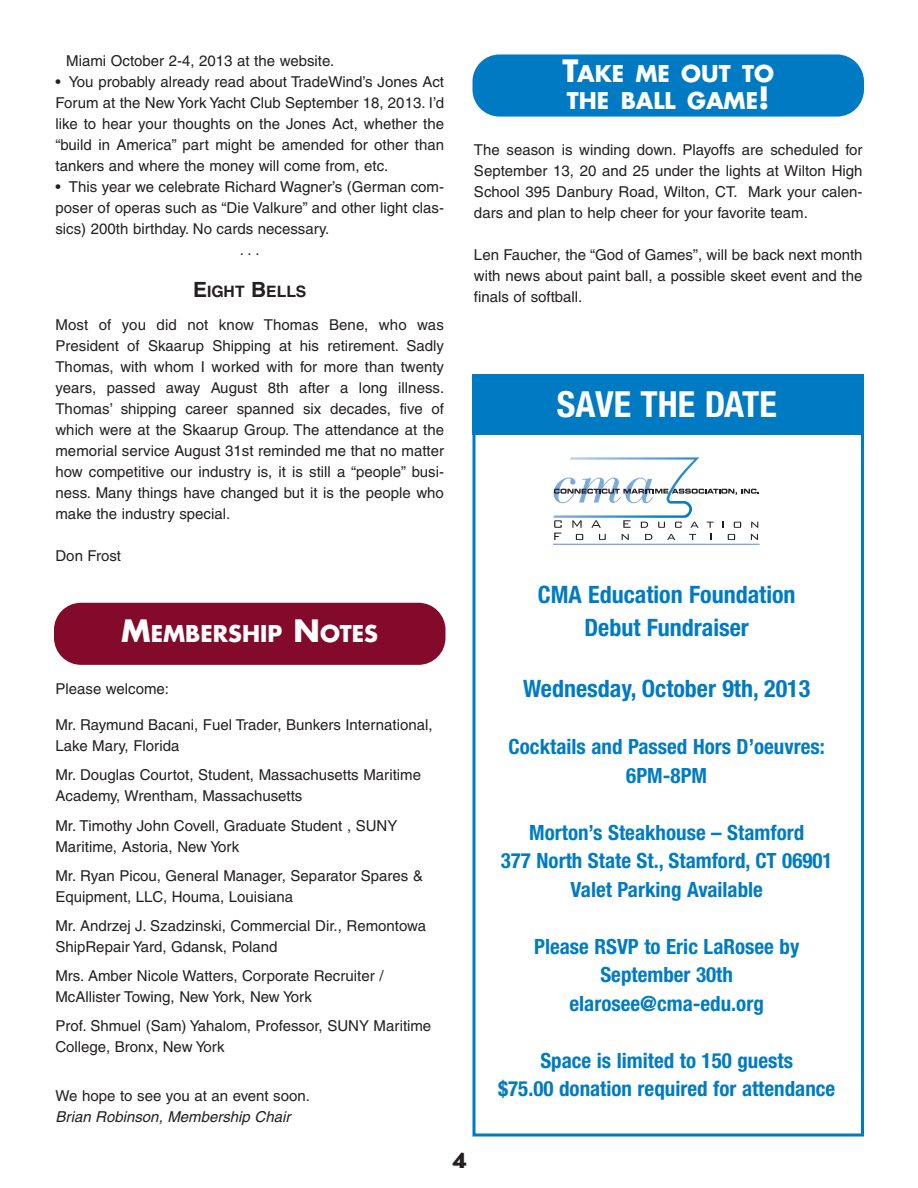
<style>
.page{position:relative;width:918px;height:1188px;background:#fff}
.page>*{position:absolute;margin:0;border:0;box-sizing:border-box;transform-origin:0 0}
.t1{font:700 condensed 36px "Helvetica Neue";color:#fff}
.t2{font:700 condensed 24px/33px "Helvetica Neue";color:#007bc3;text-align:center}
.t3{font:700 22.5px/27px "Futura";color:#fff}
.t4{font:700 condensed 21px/28.5px "Helvetica Neue";color:#007bc3;text-align:center}
.t5{font:900 21px "Lithos";color:#231f20}
.t6{font:700 15.75px "Helvetica";color:#231f20}
.t7{font:15px/21px "Helvetica";color:#231f20}
.t8{font:italic 15px "Helvetica";color:#231f20}
.s1{font-size:21px}
.s2{font-size:30px}
</style>
<div class="page">
<div style="left:54px;top:603px;width:391px;height:62px;background:#830a2b;border-radius:27px"></div>
<div style="left:472px;top:374px;width:392px;height:61px;background:#007bc3"></div>
<svg style="left:553px;top:457px;width:206px;height:83px"></svg>
<hr style="left:553px;top:544px;width:206px;height:1px;background:#7aabdb">
<div style="left:472px;top:377px;width:392px;height:760px;border:3px solid #007bc3"></div>
<div style="left:472px;top:54px;width:392px;height:63px;background:#007bc3;border-radius:27px"></div>
<p class="t7" style="left:66px;top:52px;width:270px">Miami October 2-4, 2013 at the website.</p>
<p class="t7" style="left:55px;top:73px;width:390px;text-align:justify">• You probably already read about TradeWind’s Jones Act Forum at the New York Yacht Club September 18, 2013. I’d like to hear your thoughts on the Jones Act, whether the “build in America” part might be amended for other than tankers and where the money will come from, etc.</p>
<p class="t7" style="left:55px;top:178px;width:390px">• This year we celebrate Richard Wagner’s (German com-</p>
<p class="t7" style="left:55px;top:199px;width:390px">poser of operas such as “Die Valkure” and other light clas-</p>
<p class="t7" style="left:55px;top:220px;width:275px">sics) 200th birthday. No cards necessary.</p>
<p class="t7" style="left:240px;top:241px;width:21px">. . .</p>
<p class="t6" style="left:193px;top:286px;width:115px"><span class="s1">E</span>IGHT <span class="s1">B</span>ELLS</p>
<p class="t7" style="left:55px;top:316px;width:390px;text-align:justify">Most of you did not know Thomas Bene, who was President of Skaarup Shipping at his retirement. Sadly Thomas, with whom I worked with for more than twenty years, passed away August 8th after a long illness.<br>Thomas’ shipping career spanned six decades, five of which were at the Skaarup Group. The attendance at the memorial service August 31st reminded me that no matter how competitive our industry is, it is still a “people” busi&shy;ness. Many things have changed but it is the people who make the industry special.</p>
<p class="t7" style="left:55px;top:547px;width:67px">Don Frost</p>
<h3 class="t3" style="left:121px;top:622px;width:258px"><span class="s2">M</span>EMBERSHIP <span class="s2">N</span>OTES</h3>
<h3 class="t3" style="left:563px;top:62px;width:213px"><span class="s2">T</span>AKE ME OUT TO<br>THE BALL GAME<span class="s2">!</span></h3>
<p class="t7" style="left:474px;top:140px;width:390px;text-align:justify">The season is winding down. Playoffs are scheduled for September 13, 20 and 25 under the lights at Wilton High School 395 Danbury Road, Wilton, CT. Mark your calen&shy;dars and plan to help cheer for your favorite team.</p>
<p class="t7" style="left:474px;top:245px;width:390px;text-align:justify">Len Faucher, the “God of Games”, will be back next month with news about paint ball, a possible skeet event and the finals of softball.</p>
<h1 class="t1" style="left:557px;top:391px;width:222px">SAVE THE DATE</h1>
<h2 class="t2" style="left:538px;top:580px;width:259px">CMA Education Foundation<br>Debut Fundraiser</h2>
<p class="t7" style="left:56px;top:680px;width:115px">Please welcome:</p>
<p class="t7" style="left:56px;top:716px;width:379px">Mr. Raymund Bacani, Fuel Trader, Bunkers International,<br>Lake Mary, Florida</p>
<p class="t7" style="left:56px;top:766px;width:367px">Mr. Douglas Courtot, Student, Massachusetts Maritime<br>Academy, Wrentham, Massachusetts</p>
<p class="t7" style="left:55px;top:816px;width:343px">Mr. Timothy John Covell, Graduate Student , SUNY<br>Maritime, Astoria, New York</p>
<p class="t7" style="left:55px;top:866px;width:369px">Mr. Ryan Picou, General Manager, Separator Spares &amp;<br>Equipment, LLC, Houma, Louisiana</p>
<p class="t7" style="left:55px;top:916px;width:372px">Mr. Andrzej J. Szadzinski, Commercial Dir., Remontowa<br>ShipRepair Yard, Gdansk, Poland</p>
<p class="t7" style="left:55px;top:966px;width:330px">Mrs. Amber Nicole Watters, Corporate Recruiter /<br>McAllister Towing, New York, New York</p>
<p class="t7" style="left:55px;top:1017px;width:377px">Prof. Shmuel (Sam) Yahalom, Professor, SUNY Maritime<br>College, Bronx, New York</p>
<p class="t7" style="left:55px;top:1087px;width:256px">We hope to see you at an event soon.</p>
<p class="t8" style="left:55px;top:1111px;width:236px">Brian Robinson, Membership Chair</p>
<h3 class="t5" style="left:453px;top:1149px;width:16px">4</h3>
<h2 class="t2" style="left:523px;top:675px;width:289px">Wednesday, October 9th, 2013</h2>
<h3 class="t4" style="left:509px;top:735px;width:318px">Cocktails and Passed Hors D’oeuvres:<br>6PM-8PM</h3>
<h3 class="t4" style="left:501px;top:820px;width:333px">Morton’s Steakhouse – Stamford<br>377 North State St., Stamford, CT 06901<br>Valet Parking Available</h3>
<h3 class="t4" style="left:534px;top:934px;width:267px">Please RSVP to Eric LaRosee by<br>September 30th elarosee@cma-edu.org</h3>
<h3 class="t4" style="left:498px;top:1048px;width:339px">Space is limited to 150 guests<br>$75.00 donation required for attendance</h3>
</div>
